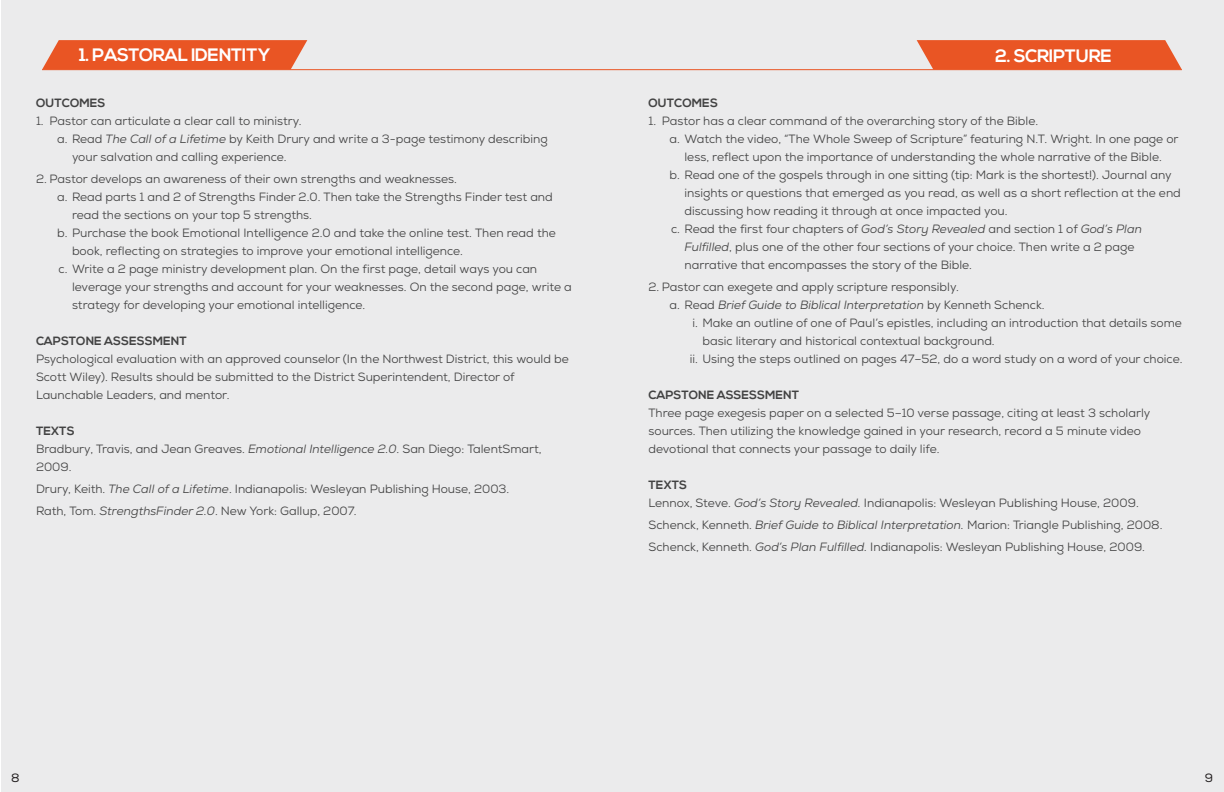
<style>
.page{position:relative;width:1224px;height:792px;background:#fff}
.page>*{position:absolute;margin:0;border:0;box-sizing:border-box;transform-origin:0 0}
.t1{font:700 18px "Nexa";letter-spacing:-.025em;color:#fff}
.t2{font:12px/18px "Nexa";color:#424242}
.t3{font:700 12px "Nexa";color:#424242}
.t4{font:italic 12px "Nexa";color:#424242}
.t5{font:12px "Nexa";color:#231f20}
.s1{font-style:italic}
.s2{font-style:normal}
</style>
<div class="page">
<div style="left:1px;top:1px;width:612px;height:791px;background:#ebebec"></div>
<div style="left:613px;top:0;width:611px;height:792px;background:#ebebec"></div>
<svg style="left:42px;top:40px;width:265px;height:29px;background:#e95e31"></svg>
<hr style="left:42px;top:69px;width:570px;height:1px;background:#e95524">
<svg style="left:917px;top:40px;width:265px;height:29px;background:#e95e31"></svg>
<hr style="left:612px;top:69px;width:570px;height:1px;background:#e95524">
<p class="t1" style="left:79px;top:44px;width:193px">1. PASTORAL IDENTITY</p>
<p class="t1" style="left:995px;top:45px;width:118px">2. SCRIPTURE</p>
<p class="t3" style="left:36px;top:96px;width:71px">OUTCOMES</p>
<p class="t2" style="left:36px;top:112px;width:267px">1. Pastor can articulate a clear call to ministry.</p>
<p class="t2" style="left:72px;top:130px;width:477px;text-indent:-15px">a. Read <span class="s1">The Call of a Lifetime</span> by Keith Drury and write a 3-page testimony describing your salvation and calling experience.</p>
<p class="t2" style="left:36px;top:170px;width:422px">2. Pastor develops an awareness of their own strengths and weaknesses.</p>
<p class="t2" style="left:72px;top:188px;width:482px;text-indent:-15px">a. Read parts 1 and 2 of Strengths Finder 2.0. Then take the Strengths Finder test and read the sections on your top 5 strengths.</p>
<p class="t2" style="left:72px;top:224px;width:485px;text-indent:-15px">b. Purchase the book Emotional Intelligence 2.0 and take the online test. Then read the book, reflecting on strategies to improve your emotional intelligence.</p>
<p class="t2" style="left:72px;top:260px;width:501px;text-indent:-13px">c. Write a 2 page ministry development plan. On the first page, detail ways you can leverage your strengths and account for your weaknesses. On the second page, write a strategy for developing your emotional intelligence.</p>
<p class="t3" style="left:36px;top:334px;width:152px">CAPSTONE ASSESSMENT</p>
<p class="t2" style="left:36px;top:350px;width:534px">Psychological evaluation with an approved counselor (In the Northwest District, this would be<br>Scott Wiley). Results should be submitted to the District Superintendent, Director of<br>Launchable Leaders, and mentor.</p>
<p class="t3" style="left:36px;top:424px;width:40px">TEXTS</p>
<p class="t2" style="left:36px;top:440px;width:507px">Bradbury, Travis, and Jean Greaves. <span class="s1">Emotional Intelligence 2.0</span>. San Diego: TalentSmart,<br>2009.</p>
<p class="t2" style="left:36px;top:480px;width:475px">Drury, Keith. <span class="s1">The Call of a Lifetime</span>. Indianapolis: Wesleyan Publishing House, 2003.</p>
<p class="t2" style="left:36px;top:502px;width:322px">Rath, Tom. <span class="s1">StrengthsFinder 2.0</span>. New York: Gallup, 2007.</p>
<p class="t3" style="left:648px;top:96px;width:71px">OUTCOMES</p>
<p class="t2" style="left:648px;top:112px;width:391px">1. Pastor has a clear command of the overarching story of the Bible.</p>
<p class="t2" style="left:670px;top:130px;width:511px;text-align:center">a. Watch the video, “The Whole Sweep of Scripture” featuring N.T. Wright. In one page or less, reflect upon the importance of understanding the whole narrative of the Bible.</p>
<p class="t2" style="left:684px;top:166px;width:498px;text-indent:-15px">b. Read one of the gospels through in one sitting (tip: Mark is the shortest!). Journal any insights or questions that emerged as you read, as well as a short reflection at the end discussing how reading it through at once impacted you.</p>
<p class="t2" style="left:684px;top:220px;width:459px;text-indent:-13px">c. Read the first four chapters of <span class="s1">God’s Story Revealed</span> and section 1 of <span class="s1">God’s Plan<br>Fulfilled</span>, plus one of the other four sections of your choice. Then write a 2 page narrative that encompasses the story of the Bible.</p>
<p class="t2" style="left:648px;top:278px;width:312px">2. Pastor can exegete and apply scripture responsibly.</p>
<p class="t4" style="left:670px;top:297px;width:377px"><span class="s2">a. Read</span> Brief Guide to Biblical Interpretation <span class="s2">by Kenneth Schenck.</span></p>
<p class="t2" style="left:702px;top:314px;width:481px;text-indent:-10px">i. Make an outline of one of Paul’s epistles, including an introduction that details some basic literary and historical contextual background.</p>
<p class="t2" style="left:690px;top:350px;width:494px">ii. Using the steps outlined on pages 47–52, do a word study on a word of your choice.</p>
<p class="t3" style="left:648px;top:388px;width:152px">CAPSTONE ASSESSMENT</p>
<p class="t2" style="left:648px;top:404px;width:503px">Three page exegesis paper on a selected 5–10 verse passage, citing at least 3 scholarly sources. Then utilizing the knowledge gained in your research, record a 5 minute video</p>
<p class="t2" style="left:648px;top:440px;width:293px">devotional that connects your passage to daily life.</p>
<p class="t3" style="left:648px;top:478px;width:40px">TEXTS</p>
<p class="t2" style="left:648px;top:494px;width:492px">Lennox, Steve. <span class="s1">God’s Story Revealed.</span> Indianapolis: Wesleyan Publishing House, 2009.</p>
<p class="t2" style="left:648px;top:516px;width:515px">Schenck, Kenneth. <span class="s1">Brief Guide to Biblical Interpretation.</span> Marion: Triangle Publishing, 2008.</p>
<p class="t2" style="left:648px;top:538px;width:498px">Schenck, Kenneth. <span class="s1">God’s Plan Fulfilled.</span> Indianapolis: Wesleyan Publishing House, 2009.</p>
<p class="t5" style="left:11px;top:771px;width:10px">8</p>
<p class="t5" style="left:1205px;top:771px;width:10px">9</p>
</div>
